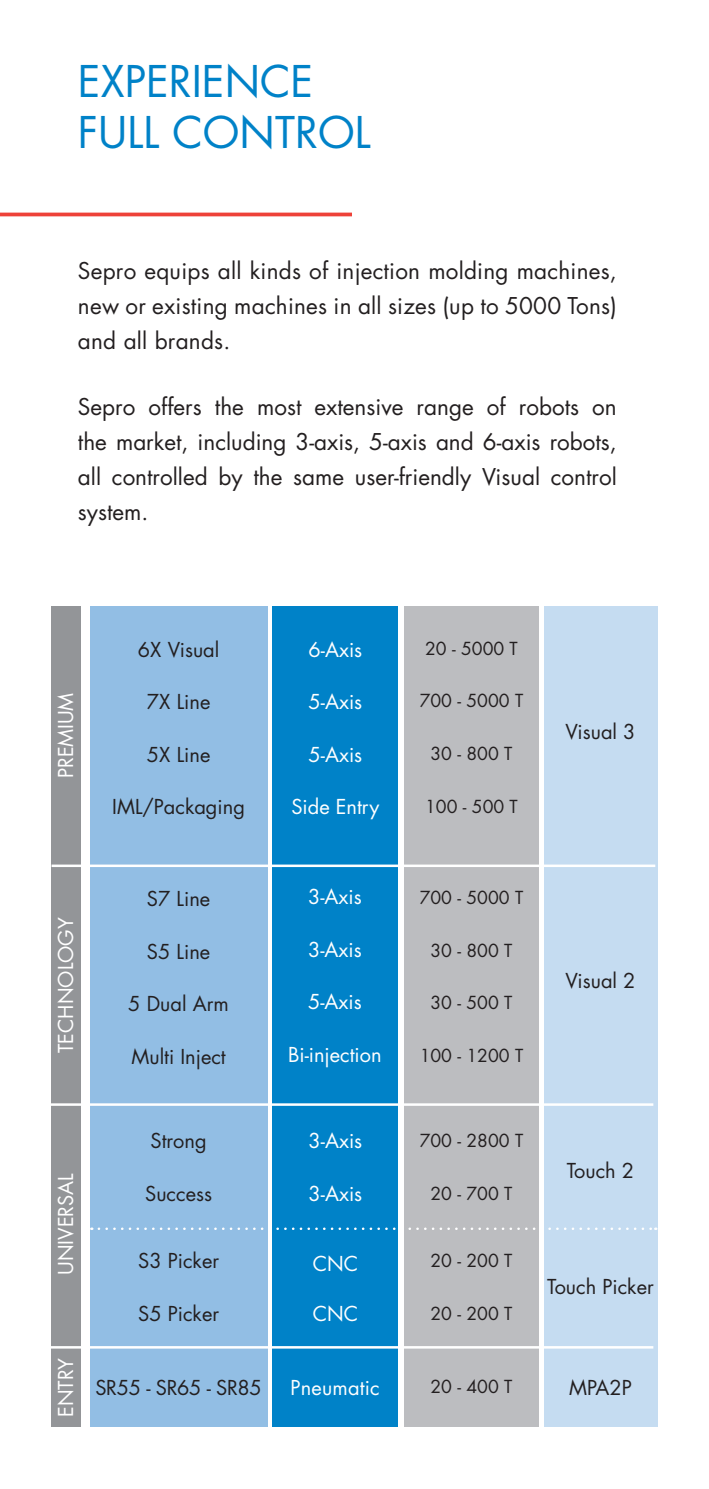
<style>
.page{position:relative;width:709px;height:1489px;background:#fff}
.page>*{position:absolute;margin:0;border:0;box-sizing:border-box;transform-origin:0 0}
.t1{font:42.5px "Futura";color:#0082c8}
.t2{font:22.5px/35px "Futura";color:#231f20;text-align:justify}
.t3{font:20px "Futura";color:#231f20}
.t4{font:20px "Futura";color:#fff}
.t5{font:20px "Futura";letter-spacing:-.02em;color:#231f20}
.t6{font:17.5px "Futura";color:#231f20}
</style>
<div class="page">
<div style="left:90px;top:606px;width:177px;height:820px;background:#92bee4"></div>
<div style="left:544px;top:606px;width:113px;height:820px;background:#c5dcf1"></div>
<div style="left:51px;top:606px;width:30px;height:820px;background:#939598"></div>
<div style="left:404px;top:606px;width:135px;height:820px;background:#bcbdc0"></div>
<div style="left:272px;top:606px;width:126px;height:820px;background:#0082c8"></div>
<hr style="left:50px;top:1103px;width:603px;height:2px;background:#fff">
<hr style="left:52px;top:864px;width:603px;height:3px;background:#fff">
<hr style="left:50px;top:1345px;width:603px;height:3px;background:#fff">
<svg style="left:99px;top:1227px;width:557px;height:2px"></svg>
<svg style="left:0;top:212px;width:352px;height:4px"></svg>
<p class="t1" style="left:78px;top:53px;width:237px">EXPERIENCE</p>
<p class="t1" style="left:78px;top:104px;width:294px">FULL CONTROL</p>
<p class="t2" style="left:78px;top:253px;width:540px">Sepro equips all kinds of injection molding machines, new or existing machines in all sizes (up to 5000 Tons) and all brands.</p>
<p class="t2" style="left:78px;top:388px;width:540px">Sepro offers the most extensive range of robots on the market, including 3-axis, 5-axis and 6-axis robots, all controlled by the same user-friendly Visual control system.</p>
<p class="t4" style="left:52px;top:777px;width:86px;rotate:-90deg">PREMIUM</p>
<p class="t3" style="left:138px;top:635px;width:83px">6X Visual</p>
<p class="t3" style="left:147px;top:688px;width:65px">7X Line</p>
<p class="t3" style="left:147px;top:740px;width:65px">5X Line</p>
<p class="t3" style="left:112px;top:793px;width:134px">IML/Packaging</p>
<p class="t4" style="left:308px;top:635px;width:55px">6-Axis</p>
<p class="t4" style="left:308px;top:688px;width:55px">5-Axis</p>
<p class="t4" style="left:308px;top:740px;width:55px">5-Axis</p>
<p class="t4" style="left:291px;top:793px;width:89px">Side Entry</p>
<p class="t6" style="left:425px;top:636px;width:94px">20 - 5000 T</p>
<p class="t6" style="left:420px;top:689px;width:105px">700 - 5000 T</p>
<p class="t6" style="left:430px;top:741px;width:83px">30 - 800 T</p>
<p class="t6" style="left:425px;top:794px;width:94px">100 - 500 T</p>
<p class="t3" style="left:565px;top:717px;width:72px">Visual 3</p>
<p class="t4" style="left:52px;top:1052px;width:137px;rotate:-90deg">TECHNOLOGY</p>
<p class="t3" style="left:147px;top:885px;width:65px">S7 Line</p>
<p class="t3" style="left:147px;top:937px;width:65px">S5 Line</p>
<p class="t3" style="left:128px;top:990px;width:102px">5 Dual Arm</p>
<p class="t3" style="left:131px;top:1042px;width:96px">Multi Inject</p>
<p class="t4" style="left:308px;top:883px;width:55px">3-Axis</p>
<p class="t4" style="left:308px;top:935px;width:55px">3-Axis</p>
<p class="t4" style="left:308px;top:988px;width:55px">5-Axis</p>
<p class="t4" style="left:288px;top:1040px;width:95px">Bi-injection</p>
<p class="t6" style="left:420px;top:885px;width:105px">700 - 5000 T</p>
<p class="t6" style="left:430px;top:938px;width:83px">30 - 800 T</p>
<p class="t6" style="left:430px;top:990px;width:83px">30 - 500 T</p>
<p class="t6" style="left:420px;top:1043px;width:105px">100 - 1200 T</p>
<p class="t3" style="left:565px;top:966px;width:72px">Visual 2</p>
<p class="t4" style="left:52px;top:1274px;width:103px;rotate:-90deg">UNIVERSAL</p>
<p class="t4" style="left:52px;top:1416px;width:61px;rotate:-90deg">ENTRY</p>
<p class="t3" style="left:151px;top:1127px;width:58px">Strong</p>
<p class="t3" style="left:145px;top:1179px;width:68px">Success</p>
<p class="t3" style="left:138px;top:1246px;width:82px">S3 Picker</p>
<p class="t3" style="left:138px;top:1299px;width:82px">S5 Picker</p>
<p class="t4" style="left:308px;top:1126px;width:55px">3-Axis</p>
<p class="t4" style="left:308px;top:1179px;width:55px">3-Axis</p>
<p class="t4" style="left:313px;top:1249px;width:47px">CNC</p>
<p class="t4" style="left:313px;top:1299px;width:47px">CNC</p>
<p class="t6" style="left:420px;top:1128px;width:105px">700 - 2800 T</p>
<p class="t6" style="left:430px;top:1181px;width:83px">20 - 700 T</p>
<p class="t6" style="left:430px;top:1248px;width:83px">20 - 200 T</p>
<p class="t6" style="left:430px;top:1301px;width:83px">20 - 200 T</p>
<p class="t5" style="left:95px;top:1373px;width:168px">SR55 - SR65 - SR85</p>
<p class="t4" style="left:290px;top:1373px;width:91px">Pneumatic</p>
<p class="t6" style="left:430px;top:1373px;width:83px">20 - 400 T</p>
<p class="t3" style="left:567px;top:1156px;width:69px">Touch 2</p>
<p class="t3" style="left:547px;top:1272px;width:108px">Touch Picker</p>
<p class="t3" style="left:569px;top:1373px;width:64px">MPA2P</p>
</div>
